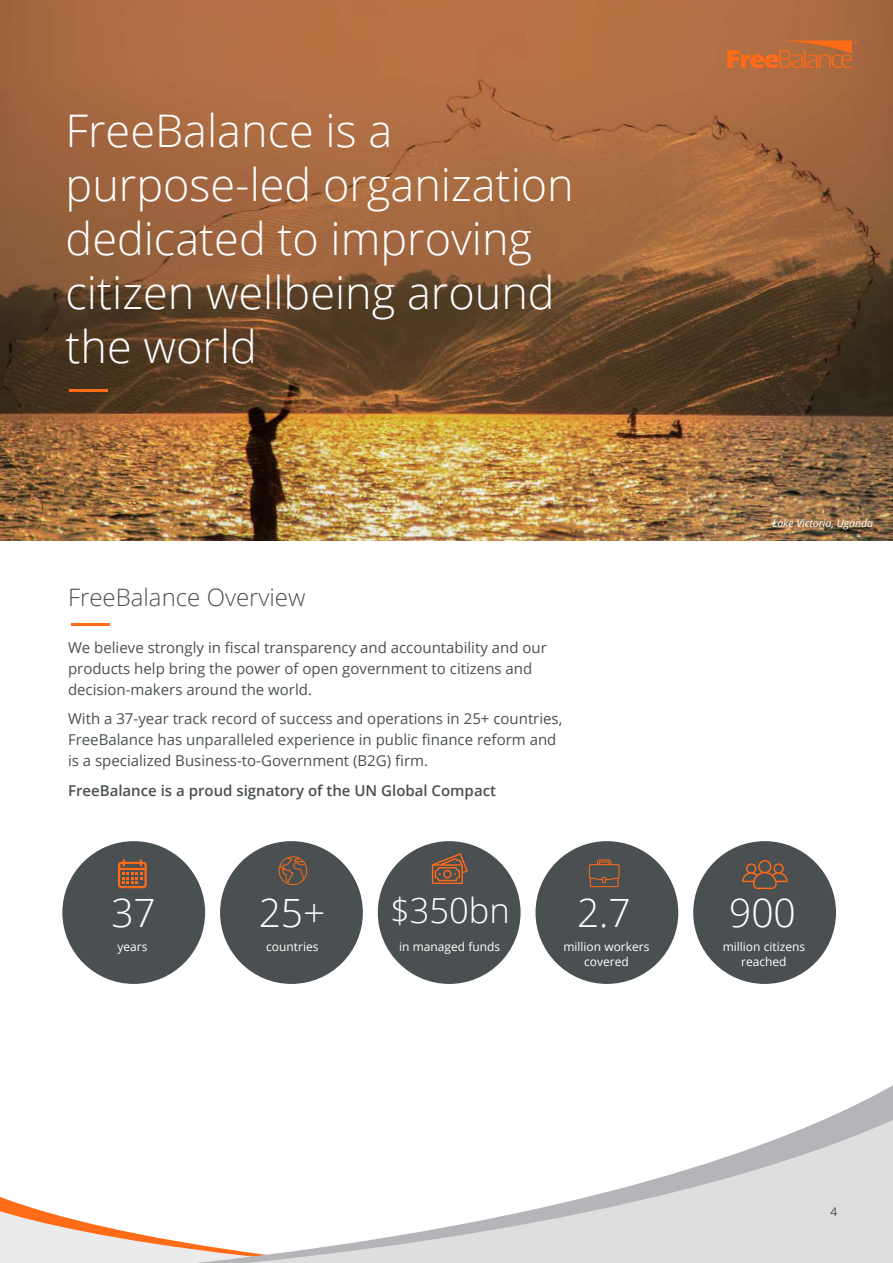
<style>
.page{position:relative;width:893px;height:1263px;background:#fff}
.page>*{position:absolute;margin:0;border:0;box-sizing:border-box;transform-origin:0 0}
.t1{font:300 45px/54px "Open Sans";color:#fff}
.t2{font:300 39px "Open Sans";color:#fff}
.t3{font:300 34.5px "Open Sans";color:#fff}
.t4{font:300 24px "Open Sans";color:#4a5051}
.t5{font:15px/21px "Open Sans";color:#4a5051}
.t6{font:600 15px "Open Sans";color:#4a5051}
.t7{font:12px/15px "Open Sans";color:#fff;text-align:center}
.t8{font:12px "Open Sans";color:#4a5051}
.t9{font:italic 10.5px "Open Sans";color:#fff}
</style>
<div class="page">
<img style="left:0;top:0;width:893px;height:541px">
<hr style="left:69px;top:389px;width:39px;height:2px;background:#ff6b17">
<hr style="left:71px;top:623px;width:39px;height:3px;background:#ff6b17">
<div style="left:62px;top:841px;width:143px;height:143px;background:#4a5051;border-radius:50%"></div>
<div style="left:220px;top:841px;width:143px;height:143px;background:#4a5051;border-radius:50%"></div>
<div style="left:378px;top:841px;width:143px;height:143px;background:#4a5051;border-radius:50%"></div>
<div style="left:535px;top:841px;width:143px;height:143px;background:#4a5051;border-radius:50%"></div>
<div style="left:693px;top:841px;width:143px;height:143px;background:#4a5051;border-radius:50%"></div>
<svg style="left:742px;top:860px;width:46px;height:29px"></svg>
<svg style="left:118px;top:859px;width:29px;height:29px"></svg>
<svg style="left:278px;top:856px;width:29px;height:29px"></svg>
<svg style="left:432px;top:853px;width:36px;height:31px"></svg>
<svg style="left:589px;top:859px;width:30px;height:28px"></svg>
<svg style="left:727px;top:40px;width:130px;height:28px;background:#c76b34"></svg>
<svg style="left:0;top:1092px;width:893px;height:171px"></svg>
<h1 class="t1" style="left:66px;top:102px;width:510px">FreeBalance is a purpose-led organization dedicated to improving citizen wellbeing around the world</h1>
<h3 class="t4" style="left:68px;top:581px;width:239px">FreeBalance Overview</h3>
<p class="t5" style="left:68px;top:636px;width:480px">We believe strongly in fiscal transparency and accountability and our products help bring the power of open government to citizens and decision-makers around the world.</p>
<p class="t5" style="left:68px;top:708px;width:496px">With a 37-year track record of success and operations in 25+ countries,<br>FreeBalance has unparalleled experience in public finance reform and is a specialized Business-to-Government (B2G) firm.</p>
<p class="t6" style="left:68px;top:780px;width:429px">FreeBalance is a proud signatory of the UN Global Compact</p>
<p class="t9" style="left:772px;top:516px;width:102px">Lake Victoria, Uganda</p>
<h2 class="t2" style="left:111px;top:886px;width:46px">37</h2>
<h2 class="t2" style="left:259px;top:886px;width:68px">25+</h2>
<h3 class="t3" style="left:390px;top:887px;width:121px">$350bn</h3>
<h2 class="t2" style="left:577px;top:886px;width:55px">2.7</h2>
<h2 class="t2" style="left:729px;top:886px;width:68px">900</h2>
<p class="t7" style="left:117px;top:938px;width:32px">years</p>
<p class="t7" style="left:266px;top:938px;width:54px">countries</p>
<p class="t7" style="left:399px;top:938px;width:103px">in managed funds</p>
<p class="t7" style="left:563px;top:938px;width:88px">million workers covered</p>
<p class="t7" style="left:723px;top:938px;width:84px">million citizens reached</p>
<p class="t8" style="left:831px;top:1203px;width:8px">4</p>
</div>
